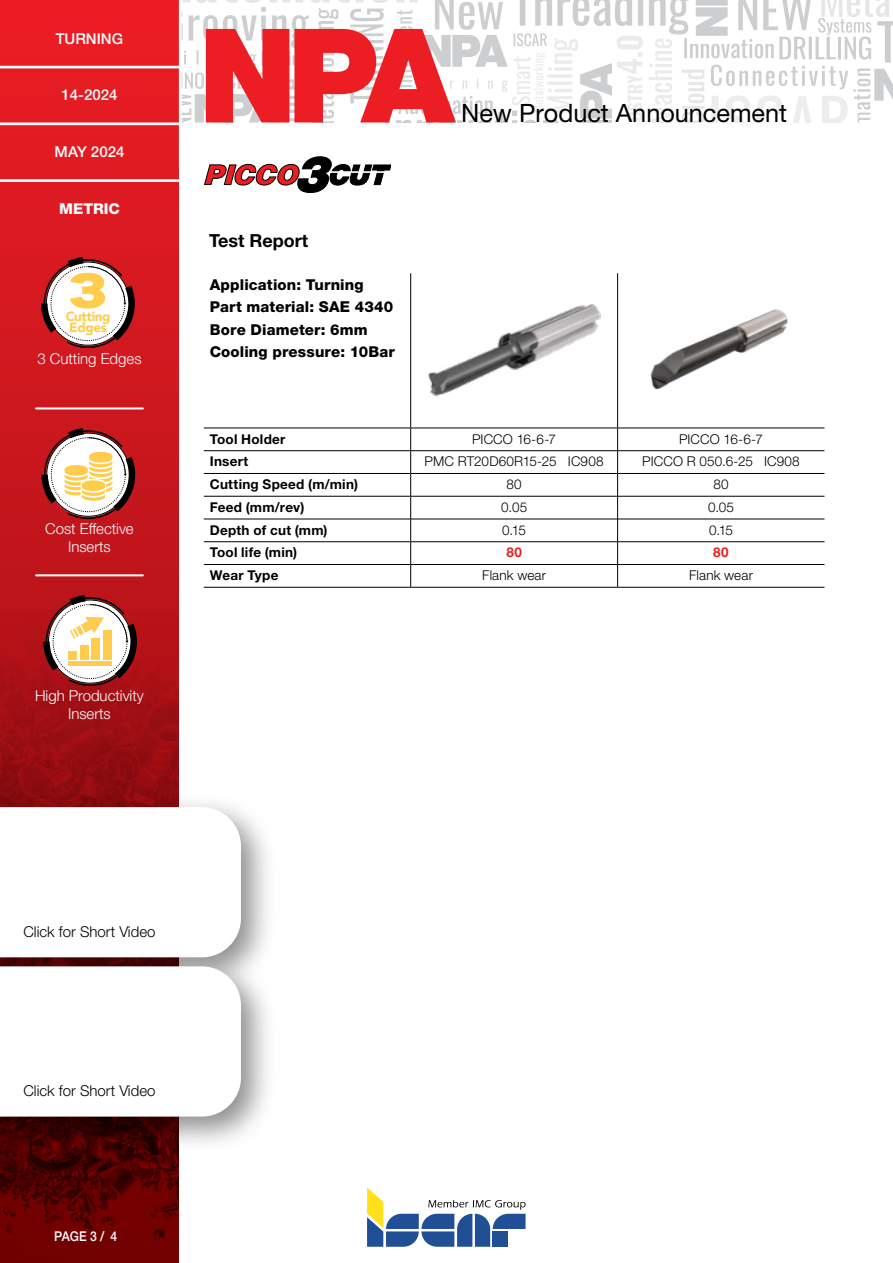
<style>
.page{position:relative;width:893px;height:1263px;background:#fff}
.page>*{position:absolute;margin:0;border:0;box-sizing:border-box;transform-origin:0 0}
.t1{font:900 46.95px "Avenir";color:#ffcc4e;scale:1.41 1}
.t2{font:25.2px "Helvetica Neue LTW1 G";color:#000}
.t3{font:700 18px "Helvetica Neue LTW1 G";color:#000}
.t4{font:800 15px/22.5px "Helvetica Neue LTW1 G";letter-spacing:.01em;color:#000}
.t5{font:300 15px/18px "Helvetica Neue LTW1 G";color:#fff;text-align:center}
.t6{font:300 15px "Helvetica Neue LTW1 G";color:#000}
.t7{font:500 15px "Helvetica Neue LTW1 G";color:#fff}
.t8{font:800 15px "Helvetica Neue LTW1 G";color:#fff}
.t9{font:300 13.5px "Helvetica Neue LTW1 G";letter-spacing:.01em;color:#000}
.t10{font:700 13.5px "Helvetica Neue LTW1 G";letter-spacing:.02em;color:#000}
.t11{font:500 13.5px "Helvetica Neue LTW1 G";color:#fff;scale:.9 1}
.t12{font:700 13.5px "Helvetica Neue LTW1 G";color:#ed1d24}
.t13{font:900 13.35px/10.9px "Avenir";letter-spacing:-.02em;color:#ffcc4e}
</style>
<div class="page">
<hr style="left:204px;top:450px;width:206px;height:1px;background:#000">
<hr style="left:411px;top:450px;width:206px;height:1px;background:#000">
<hr style="left:618px;top:450px;width:206px;height:1px;background:#000">
<hr style="left:204px;top:473px;width:206px;height:1px;background:#000">
<hr style="left:411px;top:473px;width:206px;height:1px;background:#000">
<hr style="left:618px;top:473px;width:206px;height:1px;background:#000">
<hr style="left:204px;top:496px;width:206px;height:1px;background:#000">
<hr style="left:411px;top:496px;width:206px;height:1px;background:#000">
<hr style="left:618px;top:496px;width:206px;height:1px;background:#000">
<hr style="left:204px;top:519px;width:206px;height:1px;background:#000">
<hr style="left:411px;top:519px;width:206px;height:1px;background:#000">
<hr style="left:618px;top:519px;width:206px;height:1px;background:#000">
<hr style="left:204px;top:541px;width:206px;height:1px;background:#000">
<hr style="left:411px;top:541px;width:206px;height:1px;background:#000">
<hr style="left:618px;top:541px;width:206px;height:1px;background:#000">
<hr style="left:204px;top:564px;width:206px;height:1px;background:#000">
<hr style="left:411px;top:564px;width:206px;height:1px;background:#000">
<hr style="left:618px;top:564px;width:206px;height:1px;background:#000">
<hr style="left:204px;top:428px;width:207px;height:1px;background:#000">
<hr style="left:411px;top:428px;width:207px;height:1px;background:#000">
<hr style="left:618px;top:428px;width:206px;height:1px;background:#000">
<hr style="left:410px;top:273px;width:1px;height:155px;background:#000">
<hr style="left:617px;top:273px;width:1px;height:155px;background:#000">
<svg style="left:410px;top:428px;width:1px;height:159px"></svg>
<svg style="left:617px;top:428px;width:1px;height:159px"></svg>
<hr style="left:204px;top:587px;width:207px;height:1px;background:#000">
<hr style="left:411px;top:587px;width:207px;height:1px;background:#000">
<hr style="left:618px;top:587px;width:206px;height:1px;background:#000">
<img style="left:410px;top:279px;width:209px;height:143px">
<img style="left:618px;top:284px;width:187px;height:144px">
<svg style="left:0;top:0;width:179px;height:606px;background:#d61920"></svg>
<img style="left:0;top:606px;width:179px;height:657px">
<svg style="left:367px;top:1187px;width:159px;height:60px"></svg>
<svg style="left:182px;top:0;width:711px;height:122px"></svg>
<hr style="left:0;top:66px;width:179px;height:2px;background:#fff">
<hr style="left:0;top:122px;width:179px;height:3px;background:#fff">
<hr style="left:0;top:179px;width:179px;height:3px;background:#fff">
<svg style="left:204px;top:156px;width:187px;height:37px"></svg>
<hr style="left:36px;top:574px;width:107px;height:2px;background:#fff">
<hr style="left:36px;top:407px;width:107px;height:2px;background:#fff">
<svg style="left:42px;top:594px;width:96px;height:93px"></svg>
<hr style="left:68px;top:661px;width:43px;height:4px;background:#ffcc4e">
<div style="left:103px;top:630px;width:8px;height:30px;background:#ffcc4e"></div>
<div style="left:68px;top:651px;width:9px;height:9px;background:#ffcc4e"></div>
<div style="left:80px;top:645px;width:8px;height:15px;background:#ffcc4e"></div>
<div style="left:91px;top:638px;width:9px;height:22px;background:#ffcc4e"></div>
<svg style="left:41px;top:427px;width:95px;height:93px"></svg>
<svg style="left:38px;top:253px;width:100px;height:96px"></svg>
<div style="left:0;top:793px;width:277px;height:201px;background:#000;opacity:.45"></div>
<svg style="left:0;top:807px;width:241px;height:145px"></svg>
<div style="left:0;top:952px;width:277px;height:201px;background:#000;opacity:.45"></div>
<svg style="left:0;top:966px;width:241px;height:150px"></svg>
<p class="t7" style="left:56px;top:29px;width:69px">TURNING</p>
<p class="t7" style="left:62px;top:86px;width:57px">14-2024</p>
<p class="t7" style="left:55px;top:143px;width:71px">MAY 2024</p>
<p class="t8" style="left:59px;top:200px;width:62px">METRIC</p>
<h1 class="t1" style="left:69px;top:251px;width:29px">3</h1>
<p class="t13" style="left:66px;top:310px;width:46px">Cutting<br>Edges</p>
<p class="t5" style="left:37px;top:350px;width:106px">3 Cutting Edges</p>
<p class="t5" style="left:45px;top:520px;width:90px">Cost Effective<br>Inserts</p>
<p class="t5" style="left:35px;top:686px;width:110px">High Productivity<br>Inserts</p>
<h3 class="t3" style="left:209px;top:229px;width:101px">Test Report</h3>
<p class="t4" style="left:210px;top:273px;width:187px">Application: Turning<br>Part material: SAE 4340<br>Bore Diameter: 6mm<br>Cooling pressure: 10Bar</p>
<h2 class="t2" style="left:461px;top:98px;width:327px">New Product Announcement</h2>
<p class="t10" style="left:210px;top:430px;width:77px">Tool Holder</p>
<p class="t9" style="left:472px;top:430px;width:85px">PICCO 16-6-7</p>
<p class="t9" style="left:679px;top:430px;width:85px">PICCO 16-6-7</p>
<p class="t10" style="left:210px;top:453px;width:40px">Insert</p>
<p class="t9" style="left:425px;top:453px;width:180px">PMC RT20D60R15-25 IC908</p>
<p class="t9" style="left:642px;top:453px;width:159px">PICCO R 050.6-25 IC908</p>
<p class="t10" style="left:210px;top:476px;width:150px">Cutting Speed (m/min)</p>
<p class="t9" style="left:507px;top:476px;width:17px">80</p>
<p class="t9" style="left:713px;top:476px;width:17px">80</p>
<p class="t10" style="left:210px;top:499px;width:96px">Feed (mm/rev)</p>
<p class="t9" style="left:501px;top:499px;width:28px">0.05</p>
<p class="t9" style="left:708px;top:499px;width:28px">0.05</p>
<p class="t10" style="left:210px;top:521px;width:119px">Depth of cut (mm)</p>
<p class="t9" style="left:502px;top:521px;width:25px">0.15</p>
<p class="t9" style="left:709px;top:521px;width:25px">0.15</p>
<p class="t10" style="left:210px;top:544px;width:89px">Tool life (min)</p>
<p class="t12" style="left:506px;top:544px;width:17px">80</p>
<p class="t12" style="left:713px;top:544px;width:17px">80</p>
<p class="t10" style="left:210px;top:567px;width:70px">Wear Type</p>
<p class="t9" style="left:482px;top:567px;width:65px">Flank wear</p>
<p class="t9" style="left:689px;top:567px;width:65px">Flank wear</p>
<p class="t6" style="left:23px;top:922px;width:134px">Click for Short Video</p>
<p class="t6" style="left:23px;top:1081px;width:134px">Click for Short Video</p>
<p class="t11" style="left:54px;top:1228px;width:71px">PAGE 3 / 4</p>
</div>
